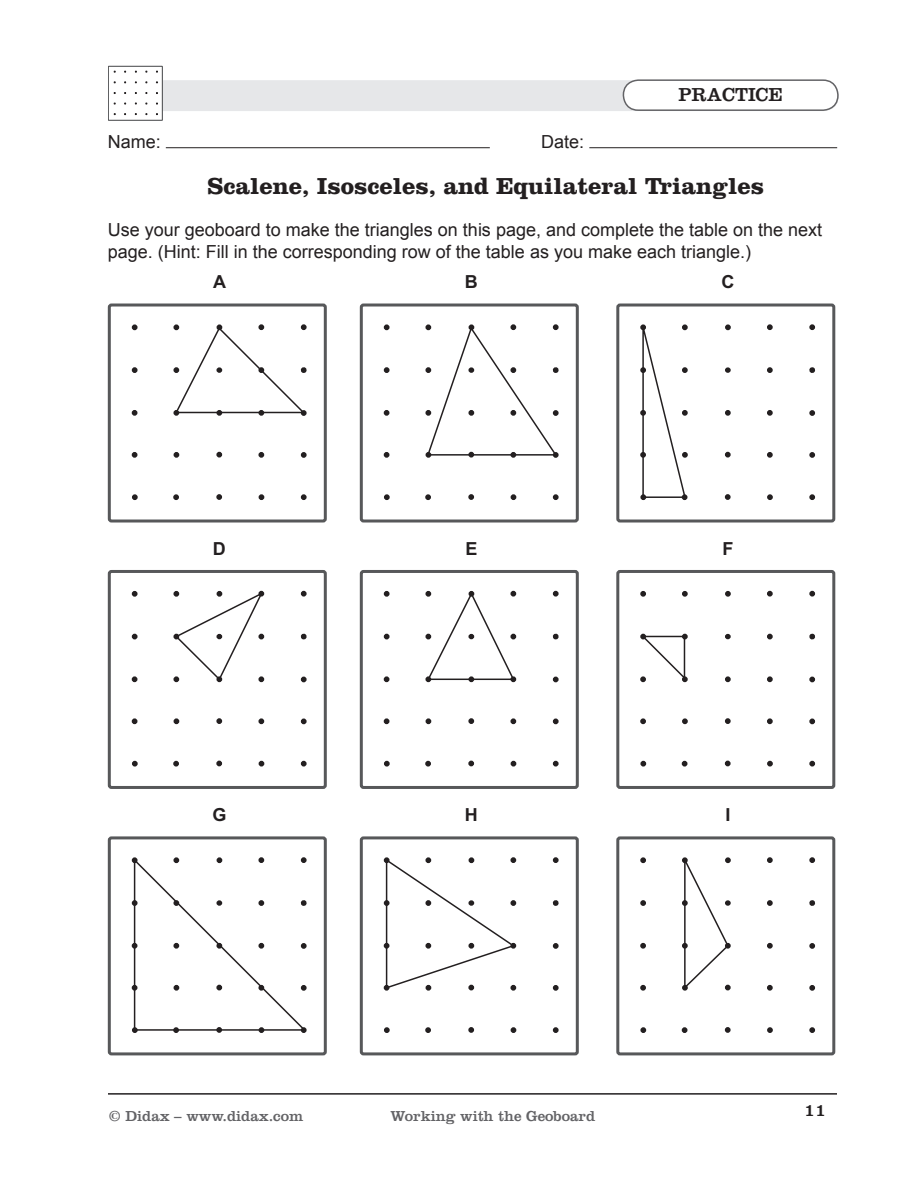
<style>
.page{position:relative;width:918px;height:1188px;background:#fff}
.page>*{position:absolute;margin:0;border:0;box-sizing:border-box;transform-origin:0 0}
.t1{font:700 24px "Clarendon";color:#231f20}
.t2{font:19.5px "Clarendon";color:#231f20}
.t3{font:18px/21.6px "Arial";color:#231f20}
.t4{font:700 18px "Arial";color:#231f20}
.t5{font:18px "Clarendon";color:#231f20}
.t6{font:15px "Clarendon";color:#636366}
</style>
<div class="page">
<hr style="left:166px;top:147px;width:324px;height:1px;background:#231f20">
<hr style="left:589px;top:147px;width:248px;height:1px;background:#231f20">
<div style="left:122px;top:80px;width:717px;height:31px;background:#e6e7e9;border-radius:15px"></div>
<div style="left:623px;top:80px;width:215px;height:30px;background:#fff;border-radius:15px"></div>
<div style="left:623px;top:79px;width:216px;height:32px;border:2px solid #636366;border-radius:15px"></div>
<hr style="left:108px;top:1093px;width:729px;height:2px;background:#231f20">
<svg style="left:109px;top:66px;width:54px;height:55px"></svg>
<div style="left:108px;top:304px;width:219px;height:219px;border:3px solid #57585a;border-radius:2px"></div>
<svg style="left:132px;top:324px;width:6px;height:6px"></svg>
<svg style="left:132px;top:367px;width:6px;height:6px"></svg>
<svg style="left:132px;top:410px;width:5px;height:6px"></svg>
<svg style="left:132px;top:452px;width:5px;height:6px"></svg>
<svg style="left:132px;top:494px;width:6px;height:6px"></svg>
<svg style="left:173px;top:324px;width:134px;height:176px"></svg>
<div style="left:360px;top:304px;width:219px;height:219px;border:3px solid #57585a;border-radius:2px"></div>
<svg style="left:384px;top:324px;width:6px;height:6px"></svg>
<svg style="left:384px;top:367px;width:6px;height:6px"></svg>
<svg style="left:384px;top:410px;width:5px;height:6px"></svg>
<svg style="left:384px;top:452px;width:5px;height:6px"></svg>
<svg style="left:384px;top:494px;width:6px;height:6px"></svg>
<svg style="left:425px;top:324px;width:134px;height:176px"></svg>
<div style="left:616px;top:304px;width:219px;height:219px;border:3px solid #57585a;border-radius:2px"></div>
<svg style="left:725px;top:324px;width:6px;height:6px"></svg>
<svg style="left:767px;top:324px;width:6px;height:6px"></svg>
<svg style="left:809px;top:324px;width:6px;height:6px"></svg>
<svg style="left:725px;top:367px;width:6px;height:6px"></svg>
<svg style="left:767px;top:367px;width:6px;height:6px"></svg>
<svg style="left:809px;top:367px;width:7px;height:6px"></svg>
<svg style="left:725px;top:410px;width:6px;height:6px"></svg>
<svg style="left:767px;top:410px;width:6px;height:6px"></svg>
<svg style="left:809px;top:410px;width:6px;height:6px"></svg>
<svg style="left:725px;top:452px;width:6px;height:6px"></svg>
<svg style="left:767px;top:452px;width:6px;height:6px"></svg>
<svg style="left:809px;top:452px;width:6px;height:6px"></svg>
<svg style="left:725px;top:494px;width:6px;height:6px"></svg>
<svg style="left:767px;top:494px;width:6px;height:6px"></svg>
<svg style="left:809px;top:494px;width:6px;height:6px"></svg>
<svg style="left:640px;top:324px;width:48px;height:176px"></svg>
<div style="left:108px;top:570px;width:219px;height:219px;border:3px solid #57585a;border-radius:2px"></div>
<svg style="left:132px;top:591px;width:6px;height:6px"></svg>
<svg style="left:301px;top:591px;width:6px;height:6px"></svg>
<svg style="left:132px;top:634px;width:6px;height:5px"></svg>
<svg style="left:300px;top:633px;width:7px;height:7px"></svg>
<svg style="left:132px;top:676px;width:5px;height:6px"></svg>
<svg style="left:301px;top:677px;width:6px;height:5px"></svg>
<svg style="left:132px;top:718px;width:5px;height:6px"></svg>
<svg style="left:174px;top:718px;width:5px;height:6px"></svg>
<svg style="left:216px;top:718px;width:6px;height:6px"></svg>
<svg style="left:258px;top:718px;width:6px;height:6px"></svg>
<svg style="left:301px;top:719px;width:6px;height:5px"></svg>
<svg style="left:132px;top:761px;width:6px;height:6px"></svg>
<svg style="left:173px;top:761px;width:6px;height:6px"></svg>
<svg style="left:216px;top:761px;width:6px;height:5px"></svg>
<svg style="left:259px;top:761px;width:5px;height:6px"></svg>
<svg style="left:301px;top:761px;width:6px;height:6px"></svg>
<svg style="left:173px;top:591px;width:91px;height:91px"></svg>
<div style="left:360px;top:570px;width:219px;height:219px;border:3px solid #57585a;border-radius:2px"></div>
<svg style="left:384px;top:591px;width:6px;height:6px"></svg>
<svg style="left:553px;top:591px;width:6px;height:6px"></svg>
<svg style="left:384px;top:634px;width:6px;height:5px"></svg>
<svg style="left:552px;top:633px;width:7px;height:7px"></svg>
<svg style="left:384px;top:676px;width:5px;height:6px"></svg>
<svg style="left:553px;top:677px;width:6px;height:5px"></svg>
<svg style="left:384px;top:718px;width:5px;height:6px"></svg>
<svg style="left:426px;top:718px;width:5px;height:6px"></svg>
<svg style="left:468px;top:718px;width:6px;height:6px"></svg>
<svg style="left:510px;top:718px;width:6px;height:6px"></svg>
<svg style="left:553px;top:719px;width:6px;height:5px"></svg>
<svg style="left:384px;top:761px;width:6px;height:6px"></svg>
<svg style="left:425px;top:761px;width:6px;height:6px"></svg>
<svg style="left:468px;top:761px;width:6px;height:5px"></svg>
<svg style="left:511px;top:761px;width:5px;height:6px"></svg>
<svg style="left:553px;top:761px;width:6px;height:6px"></svg>
<svg style="left:425px;top:591px;width:91px;height:91px"></svg>
<div style="left:616px;top:570px;width:219px;height:219px;border:3px solid #57585a;border-radius:2px"></div>
<svg style="left:809px;top:591px;width:6px;height:6px"></svg>
<svg style="left:809px;top:633px;width:6px;height:7px"></svg>
<svg style="left:809px;top:677px;width:6px;height:5px"></svg>
<svg style="left:640px;top:718px;width:6px;height:6px"></svg>
<svg style="left:682px;top:718px;width:6px;height:6px"></svg>
<svg style="left:725px;top:718px;width:6px;height:6px"></svg>
<svg style="left:767px;top:718px;width:6px;height:6px"></svg>
<svg style="left:809px;top:719px;width:6px;height:5px"></svg>
<svg style="left:640px;top:761px;width:6px;height:6px"></svg>
<svg style="left:682px;top:761px;width:5px;height:6px"></svg>
<svg style="left:725px;top:761px;width:6px;height:5px"></svg>
<svg style="left:767px;top:761px;width:6px;height:6px"></svg>
<svg style="left:809px;top:761px;width:6px;height:6px"></svg>
<svg style="left:640px;top:591px;width:133px;height:91px"></svg>
<div style="left:108px;top:836px;width:219px;height:219px;border:3px solid #57585a;border-radius:2px"></div>
<svg style="left:132px;top:857px;width:175px;height:176px"></svg>
<div style="left:360px;top:836px;width:219px;height:219px;border:3px solid #57585a;border-radius:2px"></div>
<svg style="left:553px;top:857px;width:6px;height:6px"></svg>
<svg style="left:552px;top:900px;width:7px;height:6px"></svg>
<svg style="left:553px;top:943px;width:6px;height:6px"></svg>
<svg style="left:553px;top:985px;width:6px;height:6px"></svg>
<svg style="left:384px;top:1027px;width:6px;height:6px"></svg>
<svg style="left:425px;top:1027px;width:6px;height:6px"></svg>
<svg style="left:468px;top:1027px;width:6px;height:6px"></svg>
<svg style="left:511px;top:1027px;width:5px;height:6px"></svg>
<svg style="left:553px;top:1027px;width:6px;height:6px"></svg>
<svg style="left:384px;top:857px;width:132px;height:134px"></svg>
<div style="left:616px;top:836px;width:219px;height:219px;border:3px solid #57585a;border-radius:2px"></div>
<svg style="left:640px;top:857px;width:6px;height:6px"></svg>
<svg style="left:809px;top:857px;width:6px;height:6px"></svg>
<svg style="left:640px;top:900px;width:6px;height:6px"></svg>
<svg style="left:767px;top:900px;width:6px;height:6px"></svg>
<svg style="left:809px;top:900px;width:7px;height:6px"></svg>
<svg style="left:640px;top:943px;width:6px;height:6px"></svg>
<svg style="left:767px;top:943px;width:6px;height:6px"></svg>
<svg style="left:809px;top:943px;width:6px;height:6px"></svg>
<svg style="left:640px;top:985px;width:6px;height:6px"></svg>
<svg style="left:767px;top:985px;width:6px;height:6px"></svg>
<svg style="left:809px;top:985px;width:6px;height:6px"></svg>
<svg style="left:640px;top:1027px;width:6px;height:6px"></svg>
<svg style="left:682px;top:1027px;width:5px;height:6px"></svg>
<svg style="left:725px;top:1027px;width:6px;height:6px"></svg>
<svg style="left:767px;top:1027px;width:6px;height:6px"></svg>
<svg style="left:809px;top:1027px;width:6px;height:6px"></svg>
<svg style="left:767px;top:857px;width:6px;height:6px"></svg>
<svg style="left:682px;top:857px;width:49px;height:134px"></svg>
<p class="t3" style="left:108px;top:131px;width:55px">Name:</p>
<p class="t3" style="left:541px;top:131px;width:45px">Date:</p>
<p class="t2" style="left:679px;top:83px;width:106px">PRACTICE</p>
<h1 class="t1" style="left:207px;top:172px;width:558px">Scalene, Isosceles, and Equilateral Triangles</h1>
<p class="t3" style="left:108px;top:219px;width:716px">Use your geoboard to make the triangles on this page, and complete the table on the next page. (Hint: Fill in the corresponding row of the table as you make each triangle.)</p>
<p class="t4" style="left:213px;top:270px;width:14px">A</p>
<p class="t4" style="left:465px;top:270px;width:14px">B</p>
<p class="t4" style="left:721px;top:270px;width:14px">C</p>
<p class="t4" style="left:213px;top:536px;width:14px">D</p>
<p class="t4" style="left:465px;top:536px;width:14px">E</p>
<p class="t4" style="left:722px;top:536px;width:12px">F</p>
<p class="t4" style="left:212px;top:803px;width:16px">G</p>
<p class="t4" style="left:465px;top:803px;width:14px">H</p>
<p class="t4" style="left:725px;top:803px;width:7px">I</p>
<p class="t6" style="left:109px;top:1107px;width:196px">© Didax – www.didax.com</p>
<p class="t6" style="left:391px;top:1107px;width:206px">Working with the Geoboard</p>
<p class="t5" style="left:804px;top:1100px;width:23px">11</p>
</div>
